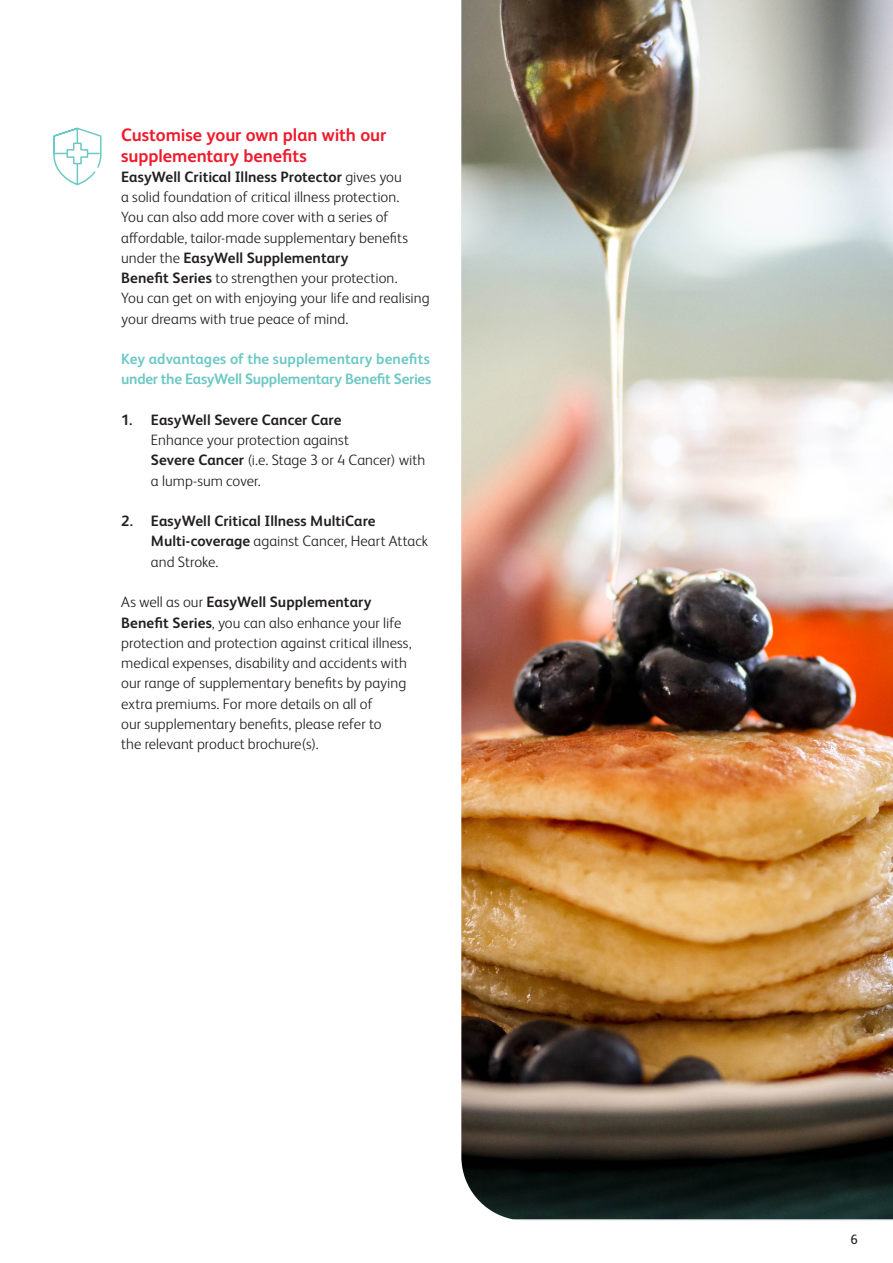
<style>
.page{position:relative;width:893px;height:1263px;background:#fff}
.page>*{position:absolute;margin:0;border:0;box-sizing:border-box;transform-origin:0 0}
.t1{font:700 18px/20.2px "FS Albert Pro";letter-spacing:-.005em;color:#ee1b2c}
.t2{font:300 15px/20.2px "FS Albert Pro";letter-spacing:.005em;color:#231f20}
.t3{font:700 15px/20.2px "FS Albert Pro";color:#231f20}
.t4{font:700 15px/20.2px "FS Albert Pro";letter-spacing:-.01em;color:#6dc9c4}
.t5{font:13.5px "FS Albert Pro";color:#231f20}
.s1{font-weight:700}
.s2{font-weight:300}
</style>
<div class="page">
<svg style="left:53px;top:127px;width:49px;height:59px"></svg>
<img style="left:461px;top:0;width:432px;height:1219px">
<p class="t1" style="left:121px;top:124px;width:267px">Customise your own plan with our supplementary benefits</p>
<p class="t2" style="left:121px;top:166px;width:310px"><span class="s1">EasyWell Critical Illness Protector</span> gives you<br>a solid foundation of critical illness protection.<br>You can also add more cover with a series of affordable, tailor-made supplementary benefits under the <span class="s1">EasyWell Supplementary<br>Benefit Series</span> to strengthen your protection.<br>You can get on with enjoying your life and realising your dreams with true peace of mind.</p>
<p class="t4" style="left:121px;top:348px;width:312px">Key advantages of the supplementary benefits under the EasyWell Supplementary Benefit Series</p>
<p class="t3" style="left:121px;top:409px;width:222px">1. EasyWell Severe Cancer Care</p>
<p class="t2" style="left:151px;top:429px;width:276px">Enhance your protection against<br><span class="s1">Severe Cancer</span> (i.e. Stage 3 or 4 Cancer) with a lump-sum cover.</p>
<p class="t3" style="left:151px;top:510px;width:279px;text-indent:-30px">2. EasyWell Critical Illness MultiCare<br>Multi-coverage <span class="s2">against Cancer, Heart Attack and Stroke.</span></p>
<p class="t2" style="left:121px;top:591px;width:292px">As well as our <span class="s1">EasyWell Supplementary Benefit Series</span>, you can also enhance your life protection and protection against critical illness, medical expenses, disability and accidents with our range of supplementary benefits by paying extra premiums. For more details on all of<br>our supplementary benefits, please refer to<br>the relevant product brochure(s).</p>
<p class="t5" style="left:850px;top:1229px;width:9px">6</p>
</div>
